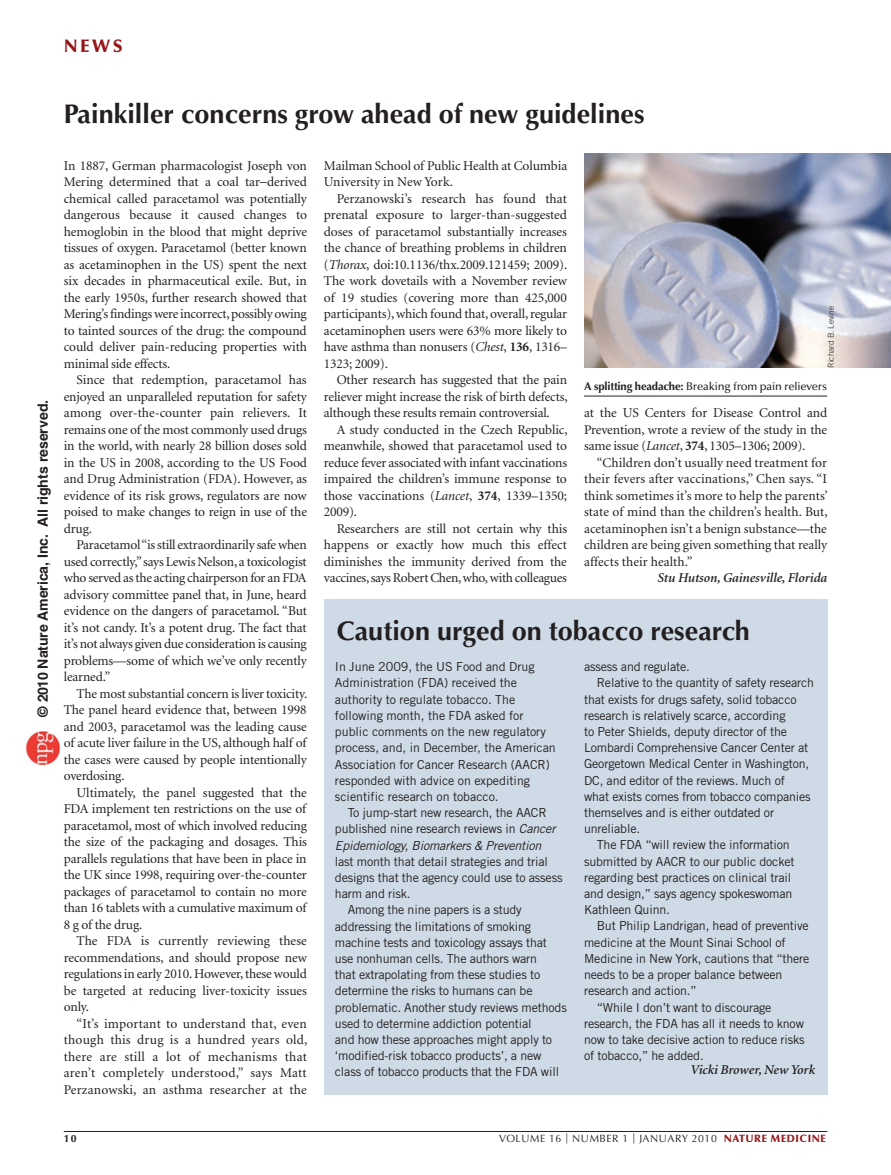
<style>
.page{position:relative;width:891px;height:1175px;background:#fff}
.page>*{position:absolute;margin:0;border:0;box-sizing:border-box;transform-origin:0 0}
.t1{font:700 27px "Optima";color:#231f20}
.t2{font:900 18px "Optima";color:#961619}
.t3{font:700 14.1px "Helvetica LT Std";color:#231f20}
.t4{font:13.5px/16.5px "Minion";letter-spacing:-.01em;color:#231f20;text-align:justify}
.t5{font:italic 600 13.5px "Minion";letter-spacing:-.005em;color:#231f20}
.t6{font:12.45px/16.2px "Trade Gothic";letter-spacing:-.015em;color:#231f20}
.t7{font:500 11.25px "Optima";letter-spacing:-.015em;color:#231f20}
.t8{font:10.5px "Optima";letter-spacing:.05em;color:#231f20}
.t9{font:700 10.5px "Optima";color:#231f20}
.t10{font:300 8.25px "Trade Gothic";letter-spacing:-.005em;color:#231f20}
.s1{font-style:italic}
.s2{font-weight:700}
.s3{font-weight:900;color:#961619}
</style>
<div class="page">
<hr style="left:64px;top:1131px;width:763px;height:1px;background:#231f20">
<div style="left:324px;top:599px;width:503px;height:495px;background:#cedbe6"></div>
<img style="left:584px;top:153px;width:307px;height:215px">
<hr style="left:584px;top:396px;width:243px;height:1px;background:#231f20">
<img style="left:26px;top:731px;width:34px;height:34px">
<h2 class="t2" style="left:64px;top:35px;width:61px">NEWS</h2>
<p class="t3" style="left:34px;top:717px;width:318px;rotate:-90deg">© 2010 Nature America, Inc. All rights reserved.</p>
<h1 class="t1" style="left:64px;top:98px;width:582px">Painkiller concerns grow ahead of new guidelines</h1>
<p class="t4" style="left:64px;top:158px;width:245px">In 1887, German pharmacologist Joseph von Mering determined that a coal tar−derived chemical called paracetamol was potentially dangerous because it caused changes to hemoglobin in the blood that might deprive tissues of oxygen. Paracetamol (better known as acetaminophen in the US) spent the next six decades in pharmaceutical exile. But, in the early 1950s, further research showed that Mering’s findings were incorrect, possibly owing to tainted sources of the drug: the compound could deliver pain-reducing properties with minimal side effects.</p>
<p class="t4" style="left:64px;top:372px;width:245px;text-indent:13px">Since that redemption, paracetamol has enjoyed an unparalleled reputation for safety among over-the-counter pain relievers. It remains one of the most commonly used drugs in the world, with nearly 28 billion doses sold in the US in 2008, according to the US Food and Drug Administration (FDA). However, as evidence of its risk grows, regulators are now poised to make changes to reign in use of the drug.</p>
<p class="t4" style="left:64px;top:537px;width:245px;text-indent:13px">Paracetamol “is still extraordinarily safe when used correctly,” says Lewis Nelson, a toxicologist who served as the acting chairperson for an FDA advisory committee panel that, in June, heard evidence on the dangers of paracetamol. “But it’s not candy. It’s a potent drug. The fact that it’s not always given due consideration is causing problems—some of which we’ve only recently learned.”</p>
<p class="t4" style="left:64px;top:686px;width:245px;text-indent:13px">The most substantial concern is liver toxicity.<br>The panel heard evidence that, between 1998 and 2003, paracetamol was the leading cause of acute liver failure in the US, although half of the cases were caused by people intentionally overdosing.</p>
<p class="t4" style="left:64px;top:785px;width:245px;text-indent:13px">Ultimately, the panel suggested that the FDA implement ten restrictions on the use of paracetamol, most of which involved reducing the size of the packaging and dosages. This parallels regulations that have been in place in the UK since 1998, requiring over-the-counter packages of paracetamol to contain no more than 16 tablets with a cumulative maximum of 8 g of the drug.</p>
<p class="t4" style="left:64px;top:933px;width:245px;text-indent:13px">The FDA is currently reviewing these recommendations, and should propose new regulations in early 2010.However, these would be targeted at reducing liver-toxicity issues only.</p>
<p class="t4" style="left:64px;top:1015px;width:245px;text-indent:13px">“It’s important to understand that, even though this drug is a hundred years old, there are still a lot of mechanisms that aren’t completely understood,” says Matt Perzanowski, an asthma researcher at the</p>
<p class="t4" style="left:324px;top:157px;width:245px">Mailman School of Public Health at Columbia<br>University in New York.</p>
<p class="t4" style="left:324px;top:190px;width:245px;text-indent:13px">Perzanowski’s research has found that prenatal exposure to larger-than-suggested doses of paracetamol substantially increases the chance of breathing problems in children (<span class="s1">Thorax</span>, doi:10.1136/thx.2009.121459; 2009).<br>The work dovetails with a November review of 19 studies (covering more than 425,000 participants), which found that, overall, regular acetaminophen users were 63% more likely to have asthma than nonusers (<span class="s1">Chest</span>, <span class="s2">136</span>, 1316– 1323; 2009).</p>
<p class="t4" style="left:324px;top:372px;width:245px;text-indent:13px">Other research has suggested that the pain reliever might increase the risk of birth defects, although these results remain controversial.</p>
<p class="t4" style="left:324px;top:421px;width:245px;text-indent:13px">A study conducted in the Czech Republic, meanwhile, showed that paracetamol used to reduce fever associated with infant vaccinations impaired the children’s immune response to those vaccinations (<span class="s1">Lancet</span>, <span class="s2">374</span>, 1339–1350; 2009).</p>
<p class="t4" style="left:324px;top:520px;width:245px;text-indent:13px">Researchers are still not certain why this happens or exactly how much this effect diminishes the immunity derived from the vaccines, says Robert Chen, who, with colleagues</p>
<p class="t10" style="left:826px;top:368px;width:63px;rotate:-90deg">Richard B. Levine</p>
<p class="t7" style="left:584px;top:379px;width:245px"><span class="s2">A splitting headache:</span> Breaking from pain relievers</p>
<p class="t4" style="left:584px;top:405px;width:245px">at the US Centers for Disease Control and Prevention, wrote a review of the study in the same issue (<span class="s1">Lancet</span>, <span class="s2">374</span>, 1305–1306; 2009).</p>
<p class="t4" style="left:584px;top:454px;width:245px;text-indent:13px">“Children don’t usually need treatment for their fevers after vaccinations,” Chen says. “I think sometimes it’s more to help the parents’ state of mind than the children’s health. But, acetaminophen isn’t a benign substance—the children are being given something that really affects their health.”</p>
<p class="t5" style="left:657px;top:571px;width:171px">Stu Hutson, Gainesville, Florida</p>
<h1 class="t1" style="left:337px;top:614px;width:415px">Caution urged on tobacco research</h1>
<p class="t6" style="left:335px;top:658px;width:222px">In June 2009, the US Food and Drug Administration (FDA) received the authority to regulate tobacco. The following month, the FDA asked for public comments on the new regulatory process, and, in December, the American Association for Cancer Research (AACR) responded with advice on expediting scientific research on tobacco.</p>
<p class="t6" style="left:335px;top:804px;width:222px;text-indent:13px">To jump-start new research, the AACR published nine research reviews in <span class="s1">Cancer<br>Epidemiology, Biomarkers &amp; Prevention</span></p>
<p class="t6" style="left:335px;top:853px;width:215px">last month that detail strategies and trial</p>
<p class="t6" style="left:335px;top:869px;width:229px">designs that the agency could use to assess</p>
<p class="t6" style="left:335px;top:885px;width:77px">harm and risk.</p>
<p class="t6" style="left:348px;top:901px;width:176px">Among the nine papers is a study</p>
<p class="t6" style="left:335px;top:917px;width:198px">addressing the limitations of smoking</p>
<p class="t6" style="left:335px;top:934px;width:214px">machine tests and toxicology assays that</p>
<p class="t6" style="left:335px;top:950px;width:204px">use nonhuman cells. The authors warn</p>
<p class="t6" style="left:335px;top:966px;width:207px">that extrapolating from these studies to</p>
<p class="t6" style="left:335px;top:982px;width:199px">determine the risks to humans can be</p>
<p class="t6" style="left:335px;top:998px;width:233px">problematic. Another study reviews methods</p>
<p class="t6" style="left:335px;top:1015px;width:198px">used to determine addiction potential</p>
<p class="t6" style="left:335px;top:1031px;width:219px">and how these approaches might apply to</p>
<p class="t6" style="left:335px;top:1047px;width:208px">‘modified-risk tobacco products’, a new</p>
<p class="t6" style="left:335px;top:1063px;width:226px">class of tobacco products that the FDA will</p>
<p class="t6" style="left:584px;top:658px;width:107px">assess and regulate.</p>
<p class="t6" style="left:597px;top:674px;width:219px">Relative to the quantity of safety research</p>
<p class="t6" style="left:584px;top:691px;width:214px">that exists for drugs safety, solid tobacco</p>
<p class="t6" style="left:584px;top:707px;width:203px">research is relatively scarce, according</p>
<p class="t6" style="left:584px;top:723px;width:204px">to Peter Shields, deputy director of the</p>
<p class="t6" style="left:584px;top:739px;width:226px">Lombardi Comprehensive Cancer Center at</p>
<p class="t6" style="left:584px;top:755px;width:227px">Georgetown Medical Center in Washington,</p>
<p class="t6" style="left:584px;top:772px;width:202px">DC, and editor of the reviews. Much of</p>
<p class="t6" style="left:584px;top:788px;width:228px">what exists comes from tobacco companies</p>
<p class="t6" style="left:584px;top:804px;width:192px">themselves and is either outdated or</p>
<p class="t6" style="left:584px;top:820px;width:58px">unreliable.</p>
<p class="t6" style="left:597px;top:836px;width:194px">The FDA “will review the information</p>
<p class="t6" style="left:584px;top:853px;width:212px">submitted by AACR to our public docket</p>
<p class="t6" style="left:584px;top:869px;width:209px">regarding best practices on clinical trail</p>
<p class="t6" style="left:584px;top:885px;width:210px">and design,” says agency spokeswoman</p>
<p class="t6" style="left:584px;top:901px;width:87px">Kathleen Quinn.</p>
<p class="t6" style="left:597px;top:917px;width:213px">But Philip Landrigan, head of preventive</p>
<p class="t6" style="left:584px;top:934px;width:203px">medicine at the Mount Sinai School of</p>
<p class="t6" style="left:584px;top:950px;width:227px">Medicine in New York, cautions that “there</p>
<p class="t6" style="left:584px;top:966px;width:200px">needs to be a proper balance between</p>
<p class="t6" style="left:584px;top:982px;width:114px">research and action.”</p>
<p class="t6" style="left:597px;top:998px;width:176px">“While I don’t want to discourage</p>
<p class="t6" style="left:584px;top:1015px;width:221px">research, the FDA has all it needs to know</p>
<p class="t6" style="left:584px;top:1031px;width:222px">now to take decisive action to reduce risks</p>
<p class="t6" style="left:584px;top:1047px;width:121px">of tobacco,” he added.</p>
<p class="t5" style="left:690px;top:1062px;width:126px">Vicki Brower, New York</p>
<p class="t9" style="left:64px;top:1132px;width:14px">10</p>
<p class="t8" style="left:499px;top:1132px;width:328px">VOLUME 16 | NUMBER 1 | JANUARY 2010 <span class="s3">NATURE MEDICINE</span></p>
</div>
